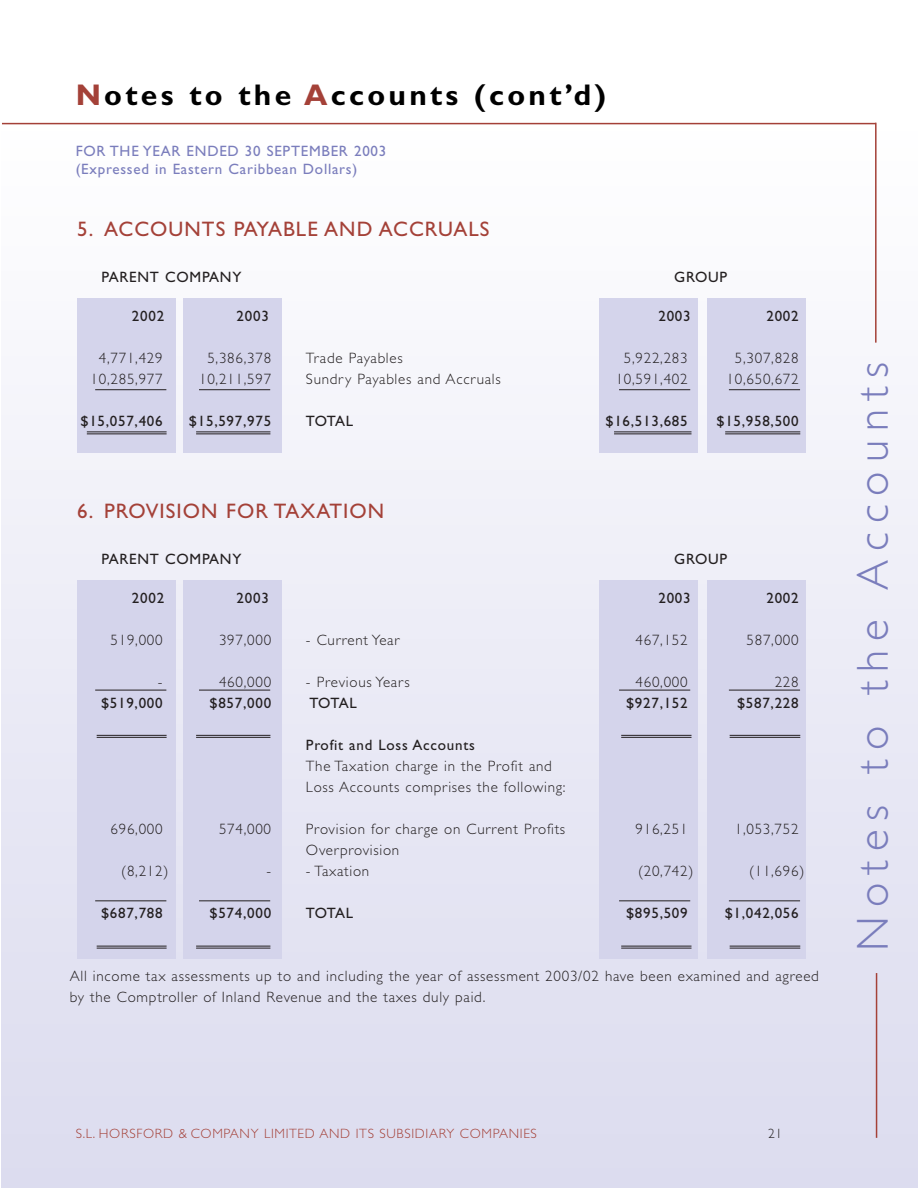
<style>
.page{position:relative;width:918px;height:1188px;background:#fff}
.page>*{position:absolute;margin:0;border:0;box-sizing:border-box;transform-origin:0 0}
.t1{font:300 45px "Gill Sans";letter-spacing:.2em;color:#7a7dbc}
.t2{font:700 30px "Gill Sans";letter-spacing:.11em;color:#000}
.t3{font:21px "Gill Sans";letter-spacing:.05em;color:#a44138}
.t4{font:300 15px/21px "Gill Sans";letter-spacing:.05em;color:#231f20}
.t5{font:15px "Gill Sans";letter-spacing:.05em;color:#231f20}
.t6{font:15px/18px "Gill Sans";letter-spacing:.05em;color:#7a7dbc}
.t7{font:300 13.5px "Gill Sans";letter-spacing:.05em;color:#a44138}
.t8{font:300 13.5px "Gill Sans";color:#231f20}
.s1{color:#a44138}
</style>
<div class="page">
<div style="left:1px;top:124px;width:917px;height:1064px;background:linear-gradient(to bottom,#fefeff,#dbdbee)"></div>
<hr style="left:2px;top:123px;width:874px;height:1px;background:#a44138">
<hr style="left:875px;top:123px;width:2px;height:220px;background:#a44138">
<hr style="left:876px;top:973px;width:1px;height:165px;background:#a44138">
<div style="left:708px;top:299px;width:98px;height:154px;background:#d4d4eb"></div>
<div style="left:600px;top:299px;width:98px;height:154px;background:#d4d4eb"></div>
<div style="left:184px;top:299px;width:98px;height:154px;background:#d4d4eb"></div>
<div style="left:77px;top:299px;width:99px;height:154px;background:#d4d4eb"></div>
<hr style="left:95px;top:389px;width:71px;height:1px;background:#231f20">
<hr style="left:199px;top:389px;width:71px;height:1px;background:#231f20">
<hr style="left:619px;top:389px;width:71px;height:1px;background:#231f20">
<hr style="left:729px;top:389px;width:71px;height:1px;background:#231f20">
<hr style="left:725px;top:431px;width:75px;height:1px;background:#231f20">
<hr style="left:725px;top:433px;width:75px;height:1px;background:#231f20">
<hr style="left:614px;top:431px;width:78px;height:1px;background:#231f20">
<hr style="left:614px;top:433px;width:78px;height:1px;background:#231f20">
<hr style="left:196px;top:431px;width:74px;height:1px;background:#231f20">
<hr style="left:196px;top:433px;width:74px;height:1px;background:#231f20">
<hr style="left:87px;top:431px;width:80px;height:1px;background:#231f20">
<hr style="left:87px;top:433px;width:80px;height:1px;background:#231f20">
<div style="left:708px;top:580px;width:98px;height:379px;background:#d4d4eb"></div>
<div style="left:600px;top:580px;width:98px;height:379px;background:#d4d4eb"></div>
<div style="left:184px;top:580px;width:98px;height:379px;background:#d4d4eb"></div>
<div style="left:77px;top:580px;width:99px;height:379px;background:#d4d4eb"></div>
<hr style="left:95px;top:690px;width:71px;height:1px;background:#231f20">
<hr style="left:199px;top:690px;width:71px;height:1px;background:#231f20">
<hr style="left:619px;top:690px;width:71px;height:1px;background:#231f20">
<hr style="left:729px;top:690px;width:71px;height:1px;background:#231f20">
<hr style="left:730px;top:735px;width:70px;height:1px;background:#231f20">
<hr style="left:730px;top:737px;width:70px;height:1px;background:#231f20">
<hr style="left:621px;top:735px;width:71px;height:1px;background:#231f20">
<hr style="left:621px;top:737px;width:71px;height:1px;background:#231f20">
<hr style="left:196px;top:735px;width:74px;height:1px;background:#231f20">
<hr style="left:196px;top:737px;width:74px;height:1px;background:#231f20">
<hr style="left:97px;top:735px;width:70px;height:1px;background:#231f20">
<hr style="left:97px;top:737px;width:70px;height:1px;background:#231f20">
<hr style="left:95px;top:901px;width:71px;height:1px;background:#231f20">
<hr style="left:199px;top:901px;width:71px;height:1px;background:#231f20">
<hr style="left:619px;top:901px;width:71px;height:1px;background:#231f20">
<hr style="left:729px;top:901px;width:71px;height:1px;background:#231f20">
<hr style="left:730px;top:946px;width:70px;height:1px;background:#231f20">
<hr style="left:730px;top:948px;width:70px;height:1px;background:#231f20">
<hr style="left:621px;top:946px;width:71px;height:1px;background:#231f20">
<hr style="left:621px;top:948px;width:71px;height:1px;background:#231f20">
<hr style="left:196px;top:946px;width:74px;height:1px;background:#231f20">
<hr style="left:196px;top:948px;width:74px;height:1px;background:#231f20">
<hr style="left:97px;top:946px;width:70px;height:1px;background:#231f20">
<hr style="left:97px;top:948px;width:70px;height:1px;background:#231f20">
<h2 class="t2" style="left:76px;top:84px;width:532px"><span class="s1">N</span>otes to the <span class="s1">A</span>ccounts (cont’d)</h2>
<p class="t6" style="left:76px;top:143px;width:312px">FOR THE YEAR ENDED 30 SEPTEMBER 2003 (Expressed in Eastern Caribbean Dollars)</p>
<h3 class="t3" style="left:77px;top:222px;width:414px">5. ACCOUNTS PAYABLE AND ACCRUALS</h3>
<p class="t5" style="left:102px;top:272px;width:142px">PARENT COMPANY</p>
<p class="t5" style="left:674px;top:272px;width:54px">GROUP</p>
<p class="t5" style="left:132px;top:311px;width:34px">2002</p>
<p class="t5" style="left:237px;top:311px;width:34px">2003</p>
<p class="t5" style="left:658px;top:311px;width:34px">2003</p>
<p class="t5" style="left:766px;top:311px;width:34px">2002</p>
<p class="t4" style="left:99px;top:349px;width:65px">4,771,429</p>
<p class="t4" style="left:207px;top:349px;width:65px">5,386,378</p>
<p class="t4" style="left:306px;top:349px;width:98px">Trade Payables</p>
<p class="t4" style="left:624px;top:349px;width:65px">5,922,283</p>
<p class="t4" style="left:735px;top:349px;width:65px">5,307,828</p>
<p class="t4" style="left:91px;top:370px;width:74px">10,285,977</p>
<p class="t4" style="left:199px;top:370px;width:74px">10,211,597</p>
<p class="t4" style="left:306px;top:370px;width:196px">Sundry Payables and Accruals</p>
<p class="t4" style="left:616px;top:370px;width:74px">10,591,402</p>
<p class="t4" style="left:727px;top:370px;width:74px">10,650,672</p>
<p class="t5" style="left:80px;top:416px;width:84px">$15,057,406</p>
<p class="t5" style="left:189px;top:416px;width:84px">$15,597,975</p>
<p class="t5" style="left:306px;top:416px;width:49px">TOTAL</p>
<p class="t5" style="left:606px;top:416px;width:84px">$16,513,685</p>
<p class="t5" style="left:716px;top:416px;width:84px">$15,958,500</p>
<h3 class="t3" style="left:77px;top:504px;width:309px">6. PROVISION FOR TAXATION</h3>
<p class="t5" style="left:102px;top:554px;width:142px">PARENT COMPANY</p>
<p class="t5" style="left:674px;top:554px;width:54px">GROUP</p>
<p class="t5" style="left:132px;top:593px;width:34px">2002</p>
<p class="t5" style="left:237px;top:593px;width:34px">2003</p>
<p class="t5" style="left:658px;top:593px;width:34px">2003</p>
<p class="t5" style="left:766px;top:593px;width:34px">2002</p>
<p class="t4" style="left:111px;top:631px;width:54px">519,000</p>
<p class="t4" style="left:219px;top:631px;width:54px">397,000</p>
<p class="t4" style="left:306px;top:631px;width:95px">- Current Year</p>
<p class="t4" style="left:636px;top:631px;width:54px">467,152</p>
<p class="t4" style="left:747px;top:631px;width:54px">587,000</p>
<p class="t4" style="left:158px;top:673px;width:6px">-</p>
<p class="t4" style="left:219px;top:673px;width:54px">460,000</p>
<p class="t4" style="left:306px;top:673px;width:105px">- Previous Years</p>
<p class="t4" style="left:636px;top:673px;width:54px">460,000</p>
<p class="t4" style="left:775px;top:673px;width:25px">228</p>
<p class="t5" style="left:101px;top:698px;width:63px">$519,000</p>
<p class="t5" style="left:210px;top:698px;width:63px">$857,000</p>
<p class="t5" style="left:309px;top:698px;width:49px">TOTAL</p>
<p class="t5" style="left:626px;top:698px;width:63px">$927,152</p>
<p class="t5" style="left:737px;top:698px;width:63px">$587,228</p>
<p class="t5" style="left:306px;top:740px;width:170px">Profit and Loss Accounts</p>
<p class="t4" style="left:306px;top:757px;width:261px">The Taxation charge in the Profit and<br>Loss Accounts comprises the following:</p>
<p class="t4" style="left:111px;top:820px;width:54px">696,000</p>
<p class="t4" style="left:219px;top:820px;width:54px">574,000</p>
<p class="t4" style="left:306px;top:820px;width:261px">Provision for charge on Current Profits</p>
<p class="t4" style="left:636px;top:820px;width:54px">916,251</p>
<p class="t4" style="left:735px;top:820px;width:65px">1,053,752</p>
<p class="t4" style="left:306px;top:841px;width:95px">Overprovision</p>
<p class="t4" style="left:121px;top:862px;width:49px">(8,212)</p>
<p class="t4" style="left:266px;top:862px;width:104px">- - Taxation</p>
<p class="t4" style="left:638px;top:862px;width:57px">(20,742)</p>
<p class="t4" style="left:749px;top:862px;width:57px">(11,696)</p>
<p class="t5" style="left:101px;top:908px;width:63px">$687,788</p>
<p class="t5" style="left:210px;top:908px;width:63px">$574,000</p>
<p class="t5" style="left:306px;top:908px;width:49px">TOTAL</p>
<p class="t5" style="left:626px;top:908px;width:63px">$895,509</p>
<p class="t5" style="left:725px;top:908px;width:75px">$1,042,056</p>
<p class="t4" style="left:70px;top:967px;width:751px">All income tax assessments up to and including the year of assessment 2003/02 have been examined and agreed by the Comptroller of Inland Revenue and the taxes duly paid.</p>
<h1 class="t1" style="left:857px;top:951px;width:591px;rotate:-90deg">Notes to the Accounts</h1>
<p class="t7" style="left:76px;top:1128px;width:463px">S.L. HORSFORD &amp; COMPANY LIMITED AND ITS SUBSIDIARY COMPANIES</p>
<p class="t8" style="left:768px;top:1129px;width:16px">21</p>
</div>
